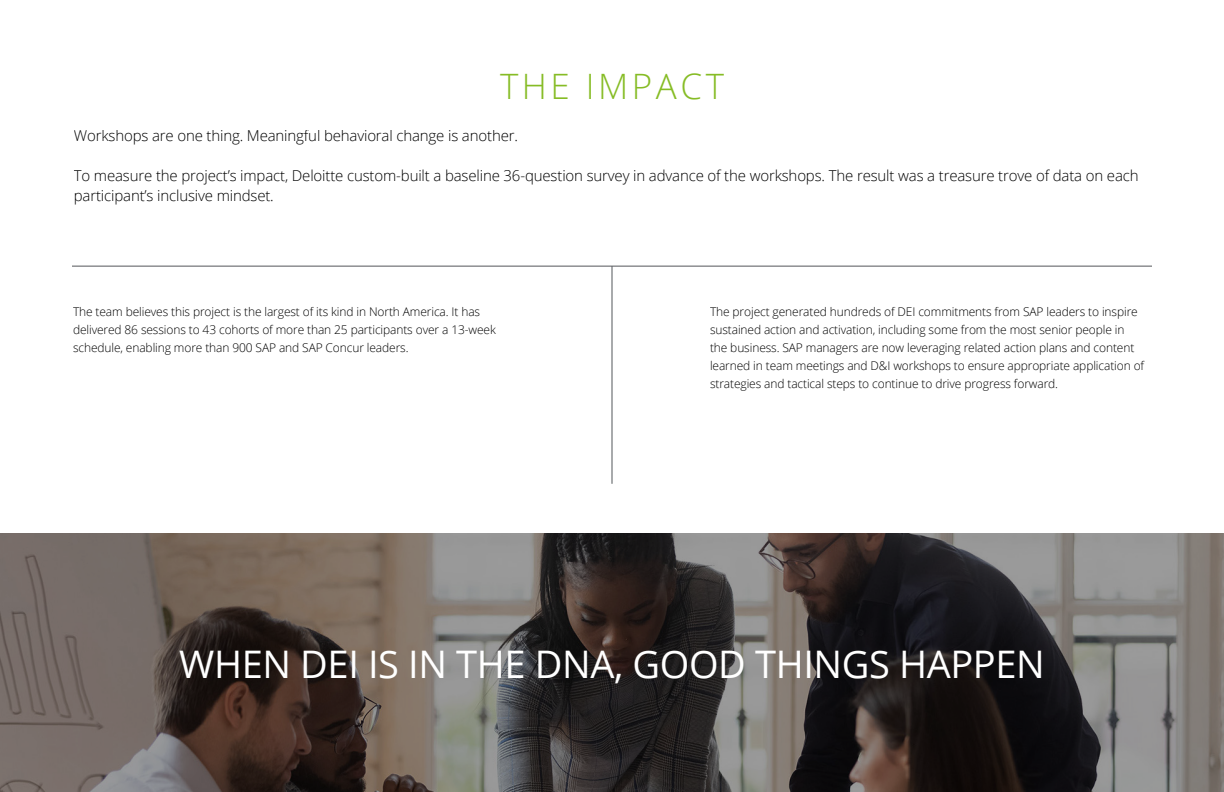
<style>
.page{position:relative;width:1224px;height:792px;background:#fff}
.page>*{position:absolute;margin:0;border:0;box-sizing:border-box;transform-origin:0 0}
.t1{font:38px "Open Sans";letter-spacing:-.01em;color:#fff}
.t2{font:300 35px "Open Sans";letter-spacing:.1em;color:#86bc25}
.t3{font:300 15px/20px "Open Sans";letter-spacing:-.01em;color:#000}
.t4{font:300 12px/18px "Open Sans";letter-spacing:-.01em;color:#000}
</style>
<div class="page">
<svg style="left:0;top:534px;width:1224px;height:258px;background:#57504d"></svg>
<hr style="left:612px;top:266px;width:1px;height:218px;background:#53565a">
<hr style="left:72px;top:266px;width:1080px;height:1px;background:#53565a">
<p class="t2" style="left:500px;top:62px;width:225px">THE IMPACT</p>
<p class="t3" style="left:74px;top:126px;width:446px">Workshops are one thing. Meaningful behavioral change is another.</p>
<p class="t3" style="left:74px;top:166px;width:1066px">To measure the project’s impact, Deloitte custom-built a baseline 36-question survey in advance of the workshops. The result was a treasure trove of data on each participant’s inclusive mindset.</p>
<p class="t4" style="left:73px;top:302px;width:424px">The team believes this project is the largest of its kind in North America. It has delivered 86 sessions to 43 cohorts of more than 25 participants over a 13-week schedule, enabling more than 900 SAP and SAP Concur leaders.</p>
<p class="t4" style="left:710px;top:302px;width:436px">The project generated hundreds of DEI commitments from SAP leaders to inspire sustained action and activation, including some from the most senior people in the business. SAP managers are now leveraging related action plans and content learned in team meetings and D&amp;I workshops to ensure appropriate application of strategies and tactical steps to continue to drive progress forward.</p>
<p class="t1" style="left:179px;top:638px;width:867px">WHEN DEI IS IN THE DNA, GOOD THINGS HAPPEN</p>
</div>
